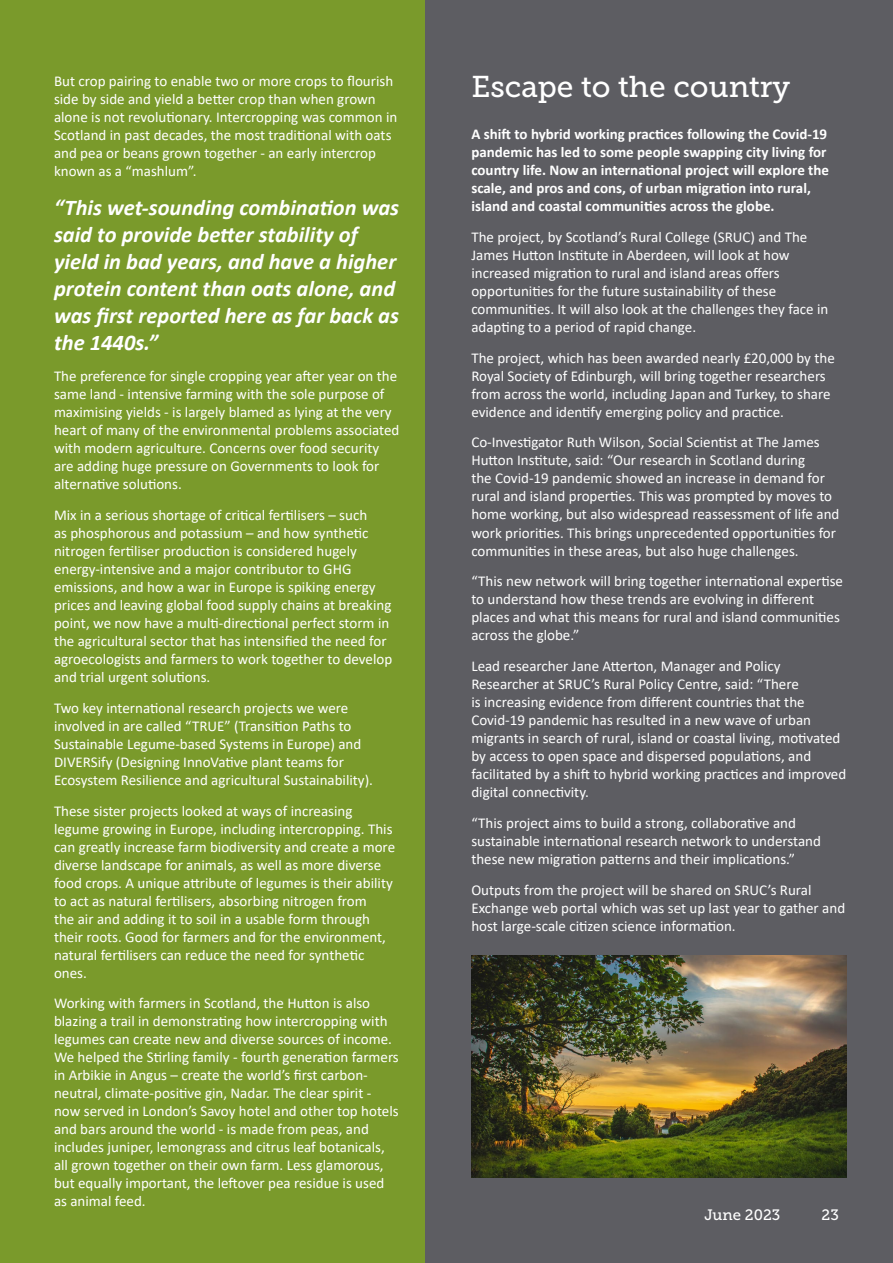
<style>
.page{position:relative;width:893px;height:1263px;background:#fff}
.page>*{position:absolute;margin:0;border:0;box-sizing:border-box;transform-origin:0 0}
.t1{font:30px "Museo Slab 500";color:#fff}
.t2{font:italic 700 22.5px/27px "Calibri";color:#fff}
.t3{font:15px/18px "Calibri";color:#fff}
.t4{font:700 15px/18px "Calibri";color:#fff}
.t5{font:15px "Museo Slab 500";color:#fff}
</style>
<div class="page">
<div style="left:0;top:0;width:446px;height:1263px;background:#7a9a2b"></div>
<div style="left:425px;top:0;width:468px;height:1263px;background:#5d5d62"></div>
<img style="left:471px;top:955px;width:376px;height:222px">
<p class="t3" style="left:54px;top:71px;width:345px">But crop pairing to enable two or more crops to flourish side by side and yield a better crop than when grown alone is not revolutionary. Intercropping was common in Scotland in past decades, the most traditional with oats and pea or beans grown together - an early intercrop known as a “mashlum”.</p>
<p class="t2" style="left:54px;top:194px;width:347px">“This wet-sounding combination was said to provide better stability of yield in bad years, and have a higher protein content than oats alone, and was first reported here as far back as the 1440s.”</p>
<p class="t3" style="left:54px;top:367px;width:347px">The preference for single cropping year after year on the same land - intensive farming with the sole purpose of maximising yields - is largely blamed as lying at the very heart of many of the environmental problems associated with modern agriculture. Concerns over food security are adding huge pressure on Governments to look for alternative solutions.</p>
<p class="t3" style="left:54px;top:506px;width:340px">Mix in a serious shortage of critical fertilisers – such<br>as phosphorous and potassium – and how synthetic nitrogen fertiliser production is considered hugely energy-intensive and a major contributor to GHG emissions, and how a war in Europe is spiking energy prices and leaving global food supply chains at breaking point, we now have a multi-directional perfect storm in the agricultural sector that has intensified the need for agroecologists and farmers to work together to develop and trial urgent solutions.</p>
<p class="t3" style="left:54px;top:698px;width:321px">Two key international research projects we were involved in are called “TRUE” (Transition Paths to Sustainable Legume-based Systems in Europe) and DIVERSify (Designing InnoVative plant teams for Ecosystem Resilience and agricultural Sustainability).</p>
<p class="t3" style="left:54px;top:801px;width:343px">These sister projects looked at ways of increasing legume growing in Europe, including intercropping. This can greatly increase farm biodiversity and create a more diverse landscape for animals, as well as more diverse food crops. A unique attribute of legumes is their ability to act as natural fertilisers, absorbing nitrogen from<br>the air and adding it to soil in a usable form through their roots. Good for farmers and for the environment, natural fertilisers can reduce the need for synthetic ones.</p>
<p class="t3" style="left:54px;top:994px;width:346px">Working with farmers in Scotland, the Hutton is also blazing a trail in demonstrating how intercropping with legumes can create new and diverse sources of income.<br>We helped the Stirling family - fourth generation farmers in Arbikie in Angus – create the world’s first carbon&shy;neutral, climate-positive gin, Nadar. The clear spirit - now served in London’s Savoy hotel and other top hotels and bars around the world - is made from peas, and includes juniper, lemongrass and citrus leaf botanicals, all grown together on their own farm. Less glamorous, but equally important, the leftover pea residue is used as animal feed.</p>
<p class="t1" style="left:471px;top:70px;width:320px">Escape to the country</p>
<p class="t4" style="left:471px;top:125px;width:359px">A shift to hybrid working practices following the Covid-19 pandemic has led to some people swapping city living for country life. Now an international project will explore the scale, and pros and cons, of urban migration into rural, island and coastal communities across the globe.</p>
<p class="t3" style="left:471px;top:228px;width:359px">The project, by Scotland’s Rural College (SRUC) and The James Hutton Institute in Aberdeen, will look at how increased migration to rural and island areas offers opportunities for the future sustainability of these communities. It will also look at the challenges they face in adapting to a period of rapid change.</p>
<p class="t3" style="left:471px;top:348px;width:365px">The project, which has been awarded nearly £20,000 by the Royal Society of Edinburgh, will bring together researchers from across the world, including Japan and Turkey, to share evidence and identify emerging policy and practice.</p>
<p class="t3" style="left:471px;top:433px;width:370px">Co-Investigator Ruth Wilson, Social Scientist at The James Hutton Institute, said: “Our research in Scotland during<br>the Covid-19 pandemic showed an increase in demand for rural and island properties. This was prompted by moves to home working, but also widespread reassessment of life and work priorities. This brings unprecedented opportunities for communities in these areas, but also huge challenges.</p>
<p class="t3" style="left:471px;top:572px;width:373px">“This new network will bring together international expertise to understand how these trends are evolving in different places and what this means for rural and island communities across the globe.”</p>
<p class="t3" style="left:471px;top:657px;width:376px">Lead researcher Jane Atterton, Manager and Policy Researcher at SRUC’s Rural Policy Centre, said: “There<br>is increasing evidence from different countries that the Covid-19 pandemic has resulted in a new wave of urban migrants in search of rural, island or coastal living, motivated by access to open space and dispersed populations, and facilitated by a shift to hybrid working practices and improved digital connectivity.</p>
<p class="t3" style="left:471px;top:813px;width:351px">“This project aims to build a strong, collaborative and sustainable international research network to understand these new migration patterns and their implications.”</p>
<p class="t3" style="left:471px;top:880px;width:375px">Outputs from the project will be shared on SRUC’s Rural<br>Exchange web portal which was set up last year to gather and host large-scale citizen science information.</p>
<p class="t5" style="left:704px;top:1207px;width:77px">June 2023</p>
<p class="t5" style="left:822px;top:1207px;width:19px">23</p>
</div>
